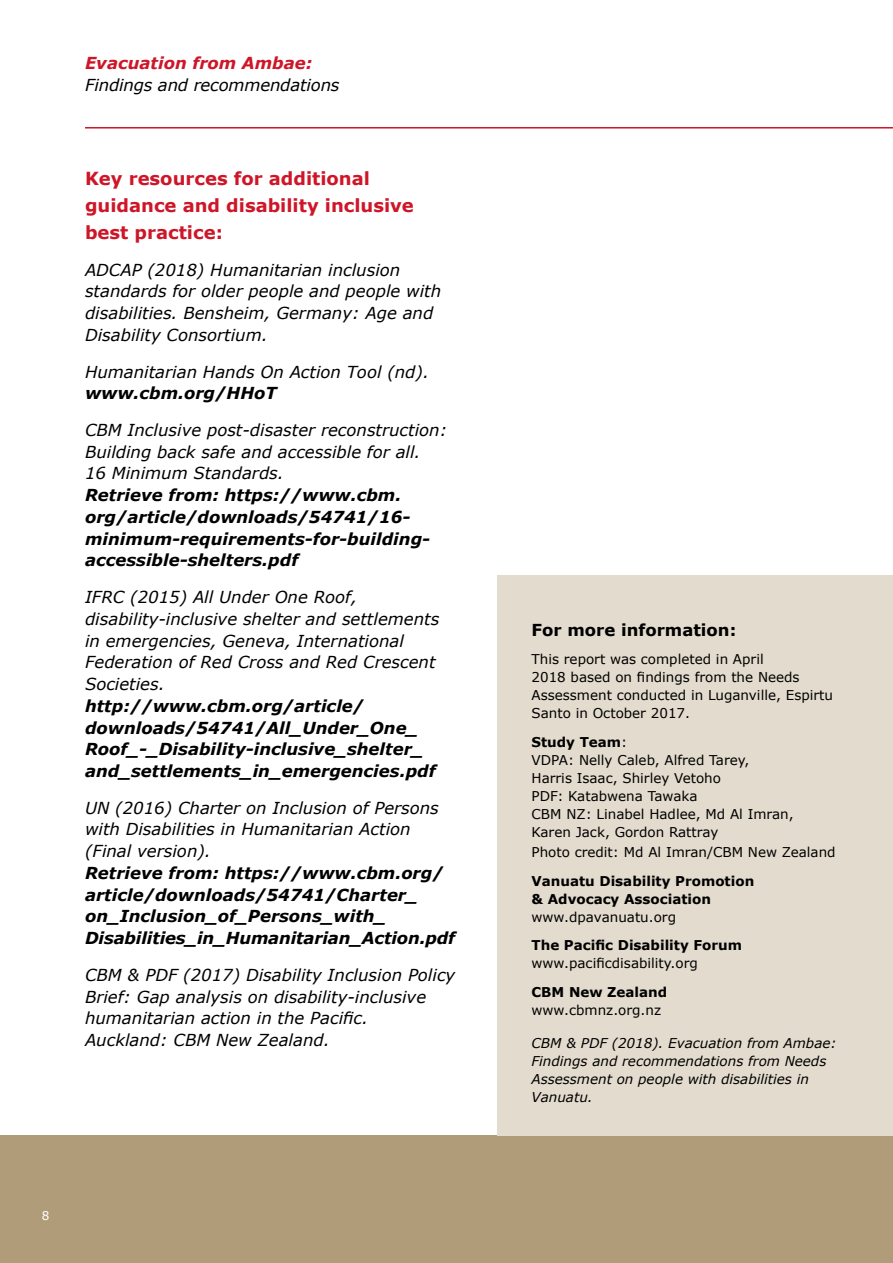
<style>
.page{position:relative;width:893px;height:1263px;background:#fff}
.page>*{position:absolute;margin:0;border:0;box-sizing:border-box;transform-origin:0 0}
.PARAGRAPH_BOLD{font:700 18px/27px "Verdana";color:#ce1628}
.body_copy{font:italic 16.5px/21.8px "Verdana";color:#000}
.body_copy-2{font:italic 700 16.5px/21.8px "Verdana";color:#000}
.t1{font:italic 700 16.5px "Verdana";color:#ce1628}
.body_copy-3{font:700 16.5px "Verdana";color:#000}
.body_copy-4{font:13.5px/18px "Verdana";color:#000}
.body_copy-5{font:700 13.5px/18px "Verdana";color:#000}
.body_copy-6{font:italic 13.5px/18px "Verdana";color:#000}
.t2{font:12px "Verdana";color:#fff}
.s1{font-weight:700}
.s2{font-weight:400}
</style>
<div class="page">
<div style="left:0;top:1135px;width:893px;height:128px;background:#b09c78"></div>
<div style="left:498px;top:575px;width:395px;height:560px;background:#e3dbcd"></div>
<hr style="left:85px;top:127px;width:808px;height:2px;background:#ce1628">
<p class="t1" style="left:85px;top:52px;width:229px">Evacuation from Ambae:</p>
<p class="body_copy" style="left:85px;top:75px;width:256px">Findings and recommendations</p>
<p class="PARAGRAPH_BOLD" style="left:85px;top:165px;width:330px">Key resources for additional guidance and disability inclusive best practice:</p>
<p class="body_copy" style="left:85px;top:259px;width:358px">ADCAP (2018) Humanitarian inclusion standards for older people and people with disabilities. Bensheim, Germany: Age and Disability Consortium.</p>
<p class="body_copy" style="left:85px;top:361px;width:345px">Humanitarian Hands On Action Tool (nd). <span class="s1">www.cbm.org/HHoT</span></p>
<p class="body_copy-2" style="left:85px;top:419px;width:364px"><span class="s2">CBM Inclusive post-disaster reconstruction:<br>Building back safe and accessible for all.<br>16 Minimum Standards.<br></span>Retrieve from: https://www.cbm. org/article/downloads/54741/16- minimum-requirements-for-building&shy;accessible-shelters.pdf</p>
<p class="body_copy" style="left:85px;top:586px;width:356px">IFRC (2015) All Under One Roof, disability-inclusive shelter and settlements in emergencies, Geneva, International Federation of Red Cross and Red Crescent Societies. <span class="s1">http://www.cbm.org/article/ downloads/54741/All_Under_One_ Roof_-_Disability-inclusive_shelter_ and_settlements_in_emergencies.pdf</span></p>
<p class="body_copy-2" style="left:85px;top:797px;width:372px"><span class="s2">UN (2016) Charter on Inclusion of Persons with Disabilities in Humanitarian Action (Final version).<br></span>Retrieve from: https://www.cbm.org/ article/downloads/54741/Charter_ on_Inclusion_of_Persons_with_ Disabilities_in_Humanitarian_Action.pdf</p>
<p class="body_copy" style="left:85px;top:964px;width:372px">CBM &amp; PDF (2017) Disability Inclusion Policy Brief: Gap analysis on disability-inclusive humanitarian action in the Pacific.<br>Auckland: CBM New Zealand.</p>
<p class="t2" style="left:42px;top:1208px;width:9px">8</p>
<p class="body_copy-3" style="left:531px;top:619px;width:206px">For more information:</p>
<p class="body_copy-4" style="left:531px;top:650px;width:303px">This report was completed in April<br>2018 based on findings from the Needs Assessment conducted in Luganville, Espirtu Santo in October 2017.</p>
<p class="body_copy-4" style="left:531px;top:733px;width:264px"><span class="s1">Study Team</span>:<br>VDPA: Nelly Caleb, Alfred Tarey,<br>Harris Isaac, Shirley Vetoho<br>PDF: Katabwena Tawaka<br>CBM NZ: Linabel Hadlee, Md Al Imran,<br>Karen Jack, Gordon Rattray</p>
<p class="body_copy-4" style="left:531px;top:843px;width:306px">Photo credit: Md Al Imran/CBM New Zealand</p>
<p class="body_copy-5" style="left:531px;top:872px;width:224px">Vanuatu Disability Promotion &amp; Advocacy Association <span class="s2">www.dpavanuatu.org</span></p>
<p class="body_copy-5" style="left:531px;top:936px;width:212px">The Pacific Disability Forum <span class="s2">www.pacificdisability.org</span></p>
<p class="body_copy-4" style="left:531px;top:983px;width:137px"><span class="s1">CBM New Zealand </span>www.cbmnz.org.nz</p>
<p class="body_copy-6" style="left:531px;top:1034px;width:307px">CBM &amp; PDF (2018). Evacuation from Ambae:<br>Findings and recommendations from Needs Assessment on people with disabilities in Vanuatu.</p>
</div>
